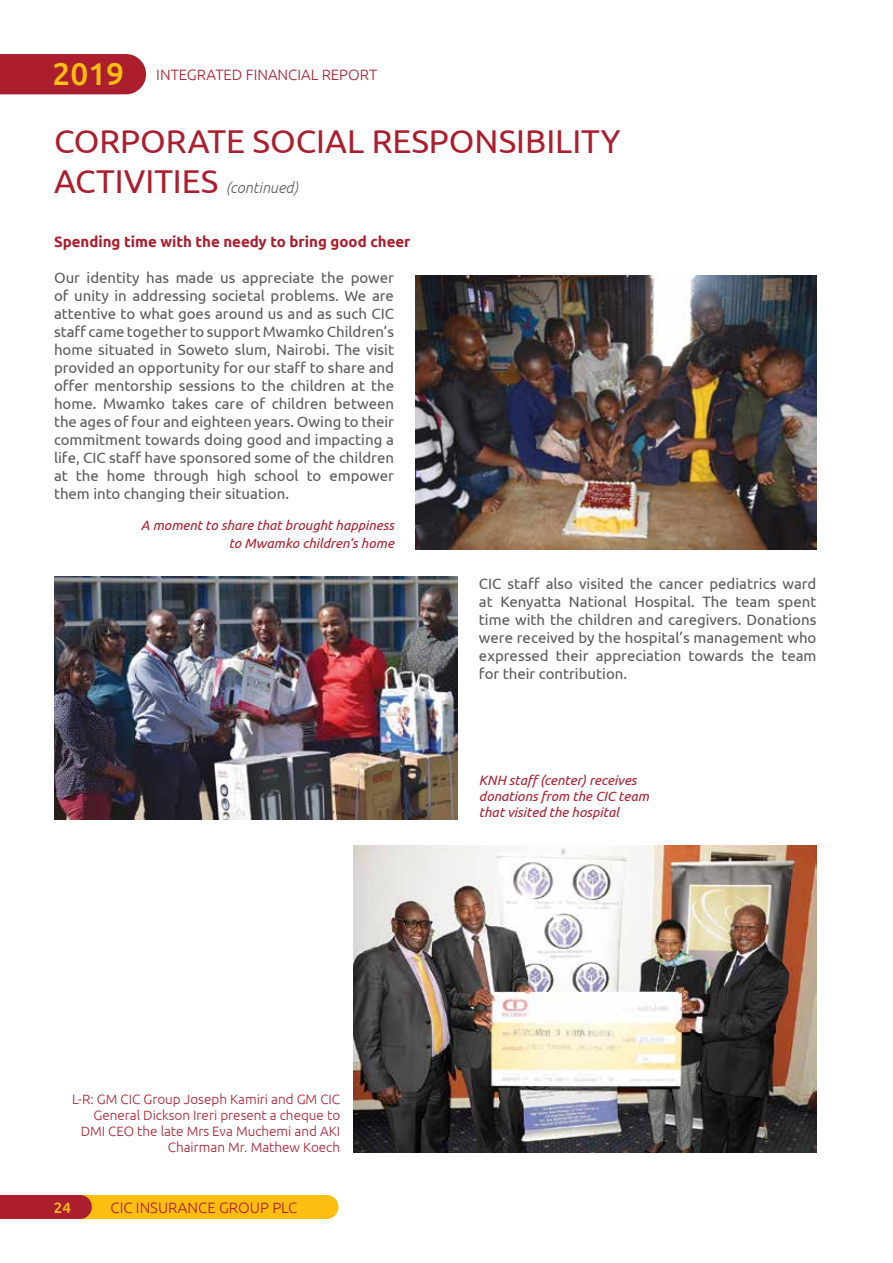
<style>
.page{position:relative;width:893px;height:1263px;background:#fff}
.page>*{position:absolute;margin:0;border:0;box-sizing:border-box;transform-origin:0 0}
.t1{font:33px "Ubuntu";color:#ac1e2d}
.t2{font:500 31.5px "Ubuntu";color:#febe10}
.t3{font:15px/18px "Ubuntu";color:#58595b;text-align:justify}
.t4{font:300 15px "Ubuntu";color:#ac1e2d}
.t5{font:700 15px "Ubuntu";color:#ac1e2d}
.t6{font:italic 300 15px "Ubuntu";color:#58595b}
.t7{font:500 15px "Ubuntu";color:#febe10}
.t8{font:italic 13.5px/16.2px "Ubuntu";color:#ac1e2d;text-align:right}
.t9{font:300 13.5px/16.2px "Ubuntu";color:#ac1e2d;text-align:right}
.s1{font-weight:400;font-style:normal;font-size:33px;color:#ac1e2d}
</style>
<div class="page">
<svg style="left:0;top:1195px;width:338px;height:24px;background:#e89319"></svg>
<div style="left:0;top:54px;width:146px;height:40px;background:#ac1e2d"></div>
<img style="left:415px;top:276px;width:401px;height:273px">
<img style="left:54px;top:577px;width:404px;height:242px">
<img style="left:354px;top:845px;width:462px;height:307px">
<h2 class="t2" style="left:52px;top:54px;width:73px">2019</h2>
<p class="t4" style="left:156px;top:66px;width:222px">INTEGRATED FINANCIAL REPORT</p>
<h1 class="t1" style="left:54px;top:121px;width:568px">CORPORATE SOCIAL RESPONSIBILITY</h1>
<p class="t6" style="left:54px;top:178px;width:246px"><span class="s1">ACTIVITIES</span> (continued)</p>
<p class="t5" style="left:54px;top:232px;width:358px">Spending time with the needy to bring good cheer</p>
<p class="t3" style="left:54px;top:268px;width:342px">Our identity has made us appreciate the power of unity in addressing societal problems. We are attentive to what goes around us and as such CIC staff came together to support Mwamko Children’s home situated in Soweto slum, Nairobi. The visit provided an opportunity for our staff to share and offer mentorship sessions to the children at the home. Mwamko takes care of children between the ages of four and eighteen years. Owing to their commitment towards doing good and impacting a life, CIC staff have sponsored some of the children at the home through high school to empower them into changing their situation.</p>
<p class="t8" style="left:141px;top:516px;width:255px;line-height:18px">A moment to share that brought happiness to Mwamko children’s home</p>
<p class="t3" style="left:479px;top:574px;width:339px">CIC staff also visited the cancer pediatrics ward at Kenyatta National Hospital. The team spent time with the children and caregivers. Donations were received by the hospital’s management who expressed their appreciation towards the team for their contribution.</p>
<p class="t9" style="left:72px;top:1090px;width:269px">L-R: GM CIC Group Joseph Kamiri and GM CIC General Dickson Ireri present a cheque to DMI CEO the late Mrs Eva Muchemi and AKI Chairman Mr. Mathew Koech</p>
<p class="t7" style="left:54px;top:1198px;width:19px">24</p>
<p class="t4" style="left:111px;top:1198px;width:188px">CIC INSURANCE GROUP PLC</p>
<p class="t8" style="left:479px;top:772px;width:171px;text-align:left">KNH staff (center) receives donations from the CIC team that visited the hospital</p>
</div>
